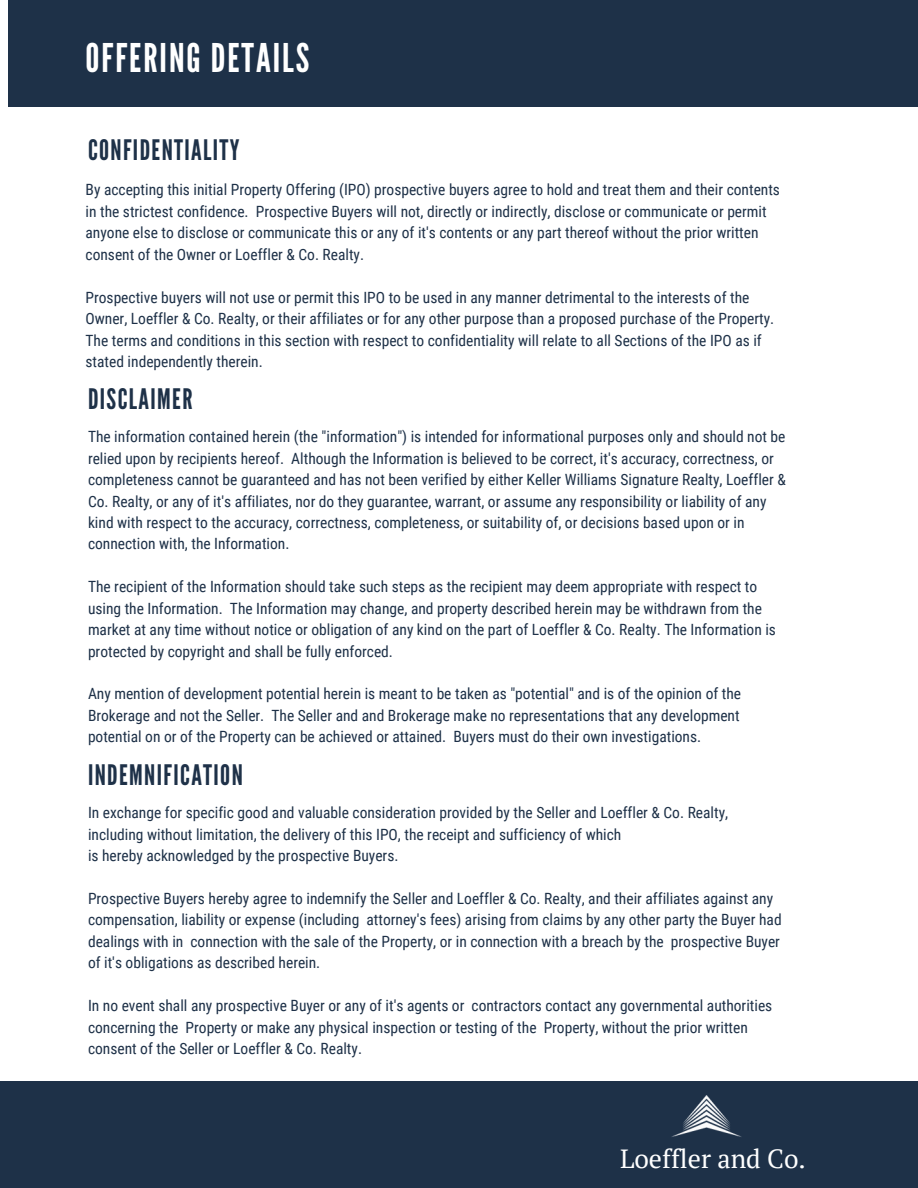
<style>
.page{position:relative;width:918px;height:1188px;background:#fff}
.page>*{position:absolute;margin:0;border:0;box-sizing:border-box;transform-origin:0 0}
.t1{font:39.45px "League Gothic";letter-spacing:.05em;color:#fff}
.t2{font:28.2px "League Gothic";letter-spacing:.05em;color:#1e3148}
.t3{font:26.25px "PT Serif";color:#fff}
.t4{font:15.45px/21.5px "Roboto Condensed";color:#1e3148}
</style>
<div class="page">
<div style="left:8px;top:0;width:910px;height:107px;background:#1e3148"></div>
<div style="left:0;top:1081px;width:918px;height:107px;background:#1e3148"></div>
<img style="left:671px;top:1096px;width:71px;height:41px">
<p class="t1" style="left:86px;top:35px;width:225px">OFFERING DETAILS</p>
<p class="t2" style="left:88px;top:134px;width:153px">CONFIDENTIALITY</p>
<p class="t4" style="left:86px;top:179px;width:696px">By accepting this initial Property Offering (IPO) prospective buyers agree to hold and treat them and their contents in the strictest confidence. Prospective Buyers will not, directly or indirectly, disclose or communicate or permit anyone else to disclose or communicate this or any of it's contents or any part thereof without the prior written consent of the Owner or Loeffler &amp; Co. Realty.</p>
<h2 class="t4" style="left:86px;top:287px;width:690px">Prospective buyers will not use or permit this IPO to be used in any manner detrimental to the interests of the Owner, Loeffler &amp; Co. Realty, or their affiliates or for any other purpose than a proposed purchase of the Property.<br>The terms and conditions in this section with respect to confidentiality will relate to all Sections of the IPO as if stated independently therein.</h2>
<p class="t2" style="left:88px;top:382px;width:106px">DISCLAIMER</p>
<h2 class="t4" style="left:88px;top:426px;width:699px">The information contained herein (the "information") is intended for informational purposes only and should not be relied upon by recipients hereof. Although the Information is believed to be correct, it's accuracy, correctness, or completeness cannot be guaranteed and has not been verified by either Keller Williams Signature Realty, Loeffler &amp; Co. Realty, or any of it's affiliates, nor do they guarantee, warrant, or assume any responsibility or liability of any kind with respect to the accuracy, correctness, completeness, or suitability of, or decisions based upon or in connection with, the Information.</h2>
<p class="t4" style="left:88px;top:576px;width:689px">The recipient of the Information should take such steps as the recipient may deem appropriate with respect to using the Information. The Information may change, and property described herein may be withdrawn from the market at any time without notice or obligation of any kind on the part of Loeffler &amp; Co. Realty. The Information is protected by copyright and shall be fully enforced.</p>
<p class="t4" style="left:88px;top:683px;width:655px;text-align:justify">Any mention of development potential herein is meant to be taken as "potential" and is of the opinion of the Brokerage and not the Seller. The Seller and and Brokerage make no representations that any development potential on or of the Property can be achieved or attained. Buyers must do their own investigations.</p>
<p class="t2" style="left:88px;top:758px;width:156px">INDEMNIFICATION</p>
<p class="t4" style="left:88px;top:802px;width:642px">In exchange for specific good and valuable consideration provided by the Seller and Loeffler &amp; Co. Realty, including without limitation, the delivery of this IPO, the receipt and sufficiency of which</p>
<h1 class="t4" style="left:88px;top:845px;width:312px">is hereby acknowledged by the prospective Buyers.</h1>
<h2 class="t4" style="left:88px;top:888px;width:695px">Prospective Buyers hereby agree to indemnify the Seller and Loeffler &amp; Co. Realty, and their affiliates against any compensation, liability or expense (including attorney's fees) arising from claims by any other party the Buyer had dealings with in connection with the sale of the Property, or in connection with a breach by the prospective Buyer of it's obligations as described herein.</h2>
<p class="t4" style="left:88px;top:995px;width:686px">In no event shall any prospective Buyer or any of it's agents or contractors contact any governmental authorities concerning the Property or make any physical inspection or testing of the Property, without the prior written consent of the Seller or Loeffler &amp; Co. Realty.</p>
<p class="t3" style="left:620px;top:1141px;width:187px">Loeffler and Co.</p>
</div>
